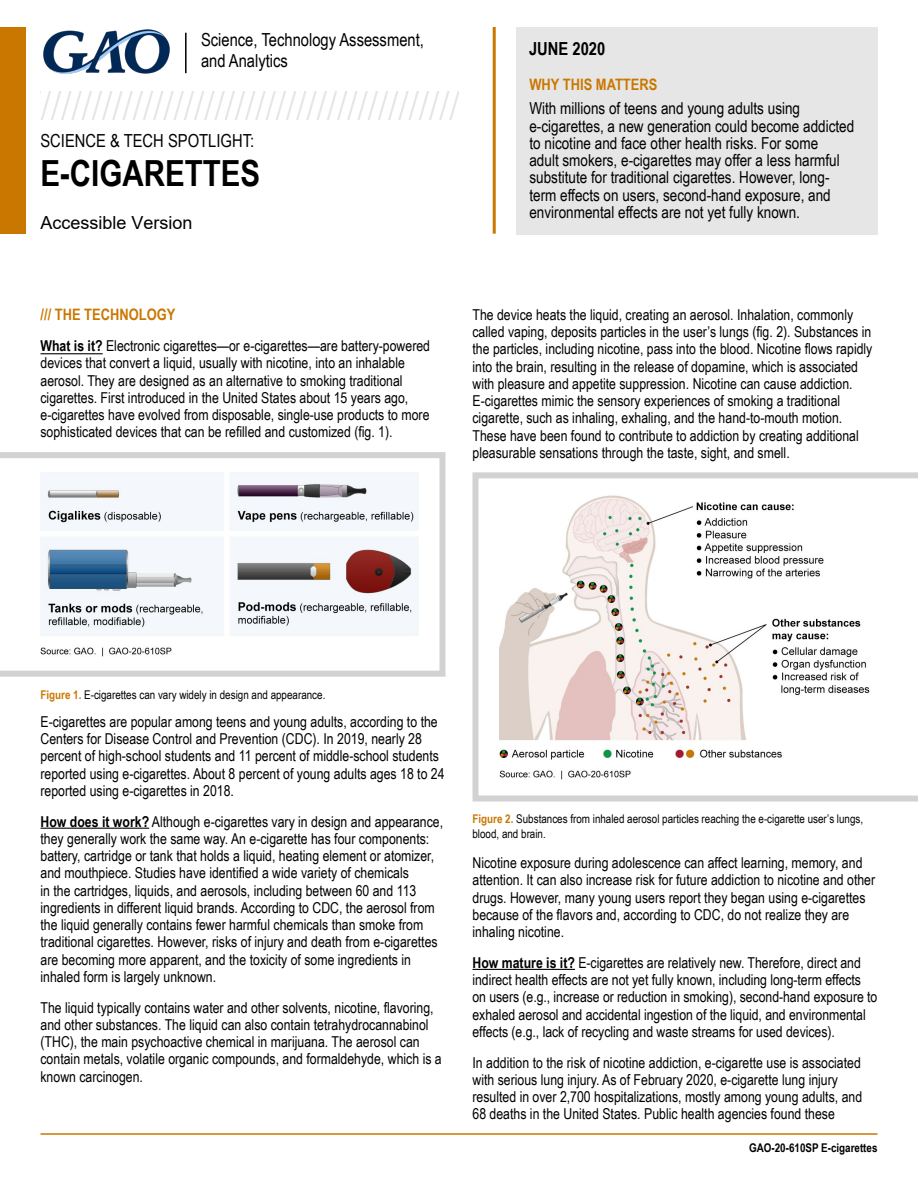
<style>
.page{position:relative;width:918px;height:1188px;background:#fff}
.page>*{position:absolute;margin:0;border:0;box-sizing:border-box;transform-origin:0 0}
.t1{font:700 36px "Arial Narrow";color:#000}
.t2{font:18px/21.6px "Arial Narrow";color:#000}
.t3{font:18px "Arial";color:#000}
.t4{font:700 18px "Arial Narrow";color:#000}
.t5{font:16.5px/17.2px "Arial Narrow";color:#000}
.t6{font:700 15.75px "Arial Narrow";color:#ca7700}
.t7{font:15px/17.2px "Arial Narrow";color:#000}
.t8{font:12px/14.4px "Arial Narrow";color:#000}
.t9{font:700 12px "Arial Narrow";color:#000}
.s1{font-weight:700}
.s2{font-weight:700;color:#ca7700}
</style>
<div class="page">
<div style="left:0;top:27px;width:25px;height:207px;background:#ca7700"></div>
<img style="left:43px;top:29px;width:127px;height:45px">
<div style="left:516px;top:27px;width:362px;height:207px;background:#e6e6e6"></div>
<hr style="left:493px;top:27px;width:3px;height:207px;background:#ca7700">
<hr style="left:40px;top:828px;width:109px;height:1px;background:#000">
<hr style="left:472px;top:969px;width:103px;height:1px;background:#000">
<svg style="left:40px;top:92px;width:419px;height:28px"></svg>
<svg style="left:0;top:452px;width:446px;height:225px"></svg>
<hr style="left:40px;top:1133px;width:838px;height:2px;background:#ca7700">
<hr style="left:185px;top:33px;width:2px;height:40px;background:#000">
<svg style="left:472px;top:472px;width:446px;height:330px"></svg>
<hr style="left:40px;top:353px;width:63px;height:1px;background:#000">
<p class="t2" style="left:201px;top:28px;width:224px">Science, Technology Assessment, and Analytics</p>
<p class="t2" style="left:40px;top:129px;width:215px">SCIENCE &amp; TECH SPOTLIGHT:</p>
<h1 class="t1" style="left:40px;top:146px;width:221px">E-CIGARETTES</h1>
<p class="t3" style="left:40px;top:211px;width:154px">Accessible Version</p>
<p class="t6" style="left:40px;top:303px;width:136px">/// THE TECHNOLOGY</p>
<p class="t7" style="left:40px;top:337px;width:391px"><span class="s1">What is it?</span> Electronic cigarettes—or e-cigarettes—are battery-powered devices that convert a liquid, usually with nicotine, into an inhalable aerosol. They are designed as an alternative to smoking traditional cigarettes. First introduced in the United States about 15 years ago, e-cigarettes have evolved from disposable, single-use products to more sophisticated devices that can be refilled and customized (fig. 1).</p>
<p class="t4" style="left:529px;top:35px;width:78px">JUNE 2020</p>
<p class="t6" style="left:529px;top:73px;width:129px">WHY THIS MATTERS</p>
<p class="t5" style="left:529px;top:99px;width:326px">With millions of teens and young adults using e-cigarettes, a new generation could become addicted to nicotine and face other health risks. For some<br>adult smokers, e-cigarettes may offer a less harmful substitute for traditional cigarettes. However, long&shy;term effects on users, second-hand exposure, and environmental effects are not yet fully known.</p>
<p class="t7" style="left:472px;top:305px;width:401px">The device heats the liquid, creating an aerosol. Inhalation, commonly called vaping, deposits particles in the user’s lungs (fig. 2). Substances in the particles, including nicotine, pass into the blood. Nicotine flows rapidly into the brain, resulting in the release of dopamine, which is associated with pleasure and appetite suppression. Nicotine can cause addiction.<br>E-cigarettes mimic the sensory experiences of smoking a traditional cigarette, such as inhaling, exhaling, and the hand-to-mouth motion.<br>These have been found to contribute to addiction by creating additional pleasurable sensations through the taste, sight, and smell.</p>
<p class="t8" style="left:40px;top:687px;width:286px"><span class="s2">Figure 1.</span> E-cigarettes can vary widely in design and appearance.</p>
<p class="t7" style="left:40px;top:712px;width:406px">E-cigarettes are popular among teens and young adults, according to the Centers for Disease Control and Prevention (CDC). In 2019, nearly 28 percent of high-school students and 11 percent of middle-school students reported using e-cigarettes. About 8 percent of young adults ages 18 to 24 reported using e-cigarettes in 2018.</p>
<p class="t7" style="left:41px;top:812px;width:404px"><span class="s1">How does it work?</span> Although e-cigarettes vary in design and appearance, they generally work the same way. An e-cigarette has four components: battery, cartridge or tank that holds a liquid, heating element or atomizer, and mouthpiece. Studies have identified a wide variety of chemicals<br>in the cartridges, liquids, and aerosols, including between 60 and 113 ingredients in different liquid brands. According to CDC, the aerosol from the liquid generally contains fewer harmful chemicals than smoke from traditional cigarettes. However, risks of injury and death from e-cigarettes are becoming more apparent, and the toxicity of some ingredients in inhaled form is largely unknown.</p>
<p class="t7" style="left:41px;top:998px;width:403px">The liquid typically contains water and other solvents, nicotine, flavoring, and other substances. The liquid can also contain tetrahydrocannabinol (THC), the main psychoactive chemical in marijuana. The aerosol can contain metals, volatile organic compounds, and formaldehyde, which is a known carcinogen.</p>
<p class="t8" style="left:472px;top:811px;width:392px"><span class="s2">Figure 2.</span> Substances from inhaled aerosol particles reaching the e-cigarette user’s lungs, blood, and brain.</p>
<p class="t7" style="left:472px;top:854px;width:404px">Nicotine exposure during adolescence can affect learning, memory, and attention. It can also increase risk for future addiction to nicotine and other drugs. However, many young users report they began using e-cigarettes because of the flavors and, according to CDC, do not realize they are inhaling nicotine.</p>
<p class="t7" style="left:472px;top:953px;width:406px"><span class="s1">How mature is it?</span> E-cigarettes are relatively new. Therefore, direct and indirect health effects are not yet fully known, including long-term effects on users (e.g., increase or reduction in smoking), second-hand exposure to exhaled aerosol and accidental ingestion of the liquid, and environmental effects (e.g., lack of recycling and waste streams for used devices).</p>
<p class="t7" style="left:472px;top:1053px;width:391px">In addition to the risk of nicotine addiction, e-cigarette use is associated with serious lung injury. As of February 2020, e-cigarette lung injury resulted in over 2,700 hospitalizations, mostly among young adults, and 68 deaths in the United States. Public health agencies found these</p>
<p class="t9" style="left:749px;top:1139px;width:130px">GAO-20-610SP E-cigarettes</p>
</div>
